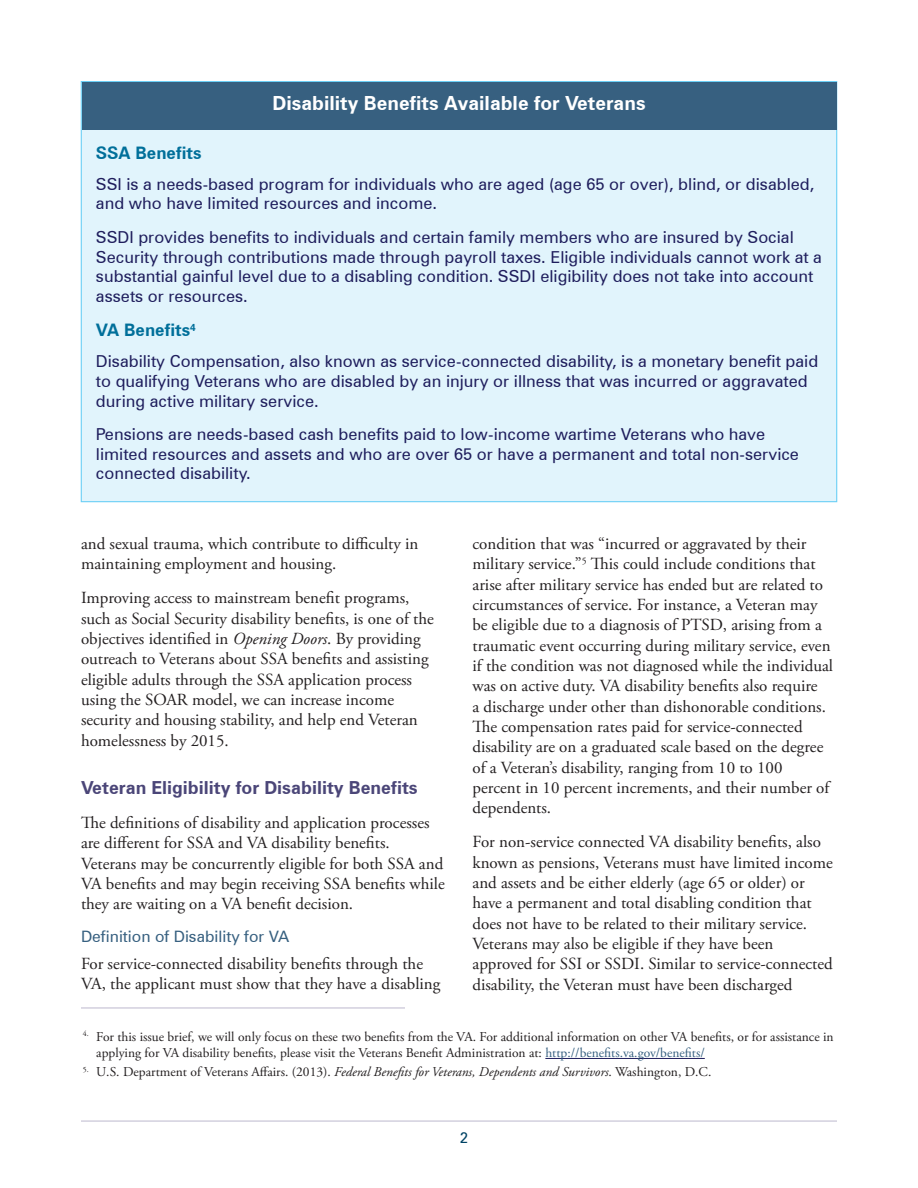
<style>
.page{position:relative;width:918px;height:1188px;background:#fff}
.page>*{position:absolute;margin:0;border:0;box-sizing:border-box;transform-origin:0 0}
.t1{font:700 19.5px "Zurich BT";color:#fff}
.t2{font:700 18px "Zurich BT";color:#4b4678}
.t3{font:700 17.25px "Zurich BT";color:#006f9a}
.t4{font:16.95px/20.4px "Adobe Garamond Pro";color:#231f20}
.t5{font:16.5px/19.8px "Zurich BT";color:#1f1e5d}
.t6{font:15.75px "Zurich BT";color:#376080}
.t7{font:15px "Zurich BT";color:#004365}
.t8{font:13.5px/16.2px "Adobe Garamond Pro";color:#231f20}
.s1{font-style:italic}
.s2{color:#376080}
</style>
<div class="page">
<hr style="left:81px;top:1120px;width:756px;height:2px;background:#c4c0d3">
<div style="left:81px;top:81px;width:756px;height:421px;background:#e1f4fc;border:1px solid #6bcff6"></div>
<div style="left:82px;top:82px;width:754px;height:47px;background:#376080"></div>
<hr style="left:545px;top:1058px;width:160px;height:1px;background:#1f1e5d">
<hr style="left:81px;top:1007px;width:324px;height:2px;background:#c4c0d3">
<p class="t1" style="left:272px;top:91px;width:375px">Disability Benefits Available for Veterans</p>
<p class="t3" style="left:96px;top:142px;width:107px">SSA Benefits</p>
<p class="t5" style="left:96px;top:174px;width:720px">SSI is a needs-based program for individuals who are aged (age 65 or over), blind, or disabled, and who have limited resources and income.</p>
<p class="t5" style="left:96px;top:227px;width:728px">SSDI provides benefits to individuals and certain family members who are insured by Social Security through contributions made through payroll taxes. Eligible individuals cannot work at a substantial gainful level due to a disabling condition. SSDI eligibility does not take into account assets or resources.</p>
<p class="t3" style="left:96px;top:320px;width:101px">VA Benefits<sup>4</sup></p>
<p class="t5" style="left:96px;top:351px;width:724px">Disability Compensation, also known as service-connected disability, is a monetary benefit paid to qualifying Veterans who are disabled by an injury or illness that was incurred or aggravated during active military service.</p>
<p class="t5" style="left:96px;top:424px;width:705px">Pensions are needs-based cash benefits paid to low-income wartime Veterans who have limited resources and assets and who are over 65 or have a permanent and total non-service connected disability.</p>
<p class="t4" style="left:81px;top:534px;width:339px">and sexual trauma, which contribute to difficulty in maintaining employment and housing.</p>
<p class="t4" style="left:81px;top:588px;width:354px">Improving access to mainstream benefit programs, such as Social Security disability benefits, is one of the objectives identified in <span class="s1">Opening Doors</span>. By providing outreach to Veterans about SSA benefits and assisting eligible adults through the SSA application process using the SOAR model, we can increase income security and housing stability, and help end Veteran homelessness by 2015.</p>
<p class="t2" style="left:81px;top:777px;width:338px">Veteran Eligibility for Disability Benefits</p>
<p class="t4" style="left:81px;top:813px;width:365px">The definitions of disability and application processes are different for SSA and VA disability benefits.<br>Veterans may be concurrently eligible for both SSA and VA benefits and may begin receiving SSA benefits while they are waiting on a VA benefit decision.</p>
<p class="t6" style="left:81px;top:927px;width:210px">Definition of Disability for VA</p>
<p class="t4" style="left:81px;top:954px;width:361px">For service-connected disability benefits through the<br>VA, the applicant must show that they have a disabling</p>
<p class="t4" style="left:472px;top:534px;width:362px">condition that was “incurred or aggravated by their military service.”<sup>5</sup> This could include conditions that arise after military service has ended but are related to circumstances of service. For instance, a Veteran may be eligible due to a diagnosis of PTSD, arising from a traumatic event occurring during military service, even if the condition was not diagnosed while the individual was on active duty. VA disability benefits also require<br>a discharge under other than dishonorable conditions.<br>The compensation rates paid for service-connected disability are on a graduated scale based on the degree of a Veteran’s disability, ranging from 10 to 100 percent in 10 percent increments, and their number of dependents.</p>
<p class="t4" style="left:473px;top:832px;width:362px">For non-service connected VA disability benefits, also known as pensions, Veterans must have limited income and assets and be either elderly (age 65 or older) or have a permanent and total disabling condition that does not have to be related to their military service.<br>Veterans may also be eligible if they have been approved for SSI or SSDI. Similar to service-connected disability, the Veteran must have been discharged</p>
<p class="t8" style="left:96px;top:1029px;width:739px;text-indent:-14px"><sup>4.</sup> For this issue brief, we will only focus on these two benefits from the VA. For additional information on other VA benefits, or for assistance in applying for VA disability benefits, please visit the Veterans Benefit Administration at: <span class="s2">http://benefits.va.gov/benefits/</span></p>
<p class="t8" style="left:83px;top:1064px;width:630px"><sup>5.</sup> U.S. Department of Veterans Affairs. (2013). <span class="s1">Federal Benefits for Veterans, Dependents and Survivors</span>. Washington, D.C.</p>
<p class="t7" style="left:460px;top:1128px;width:10px">2</p>
</div>
